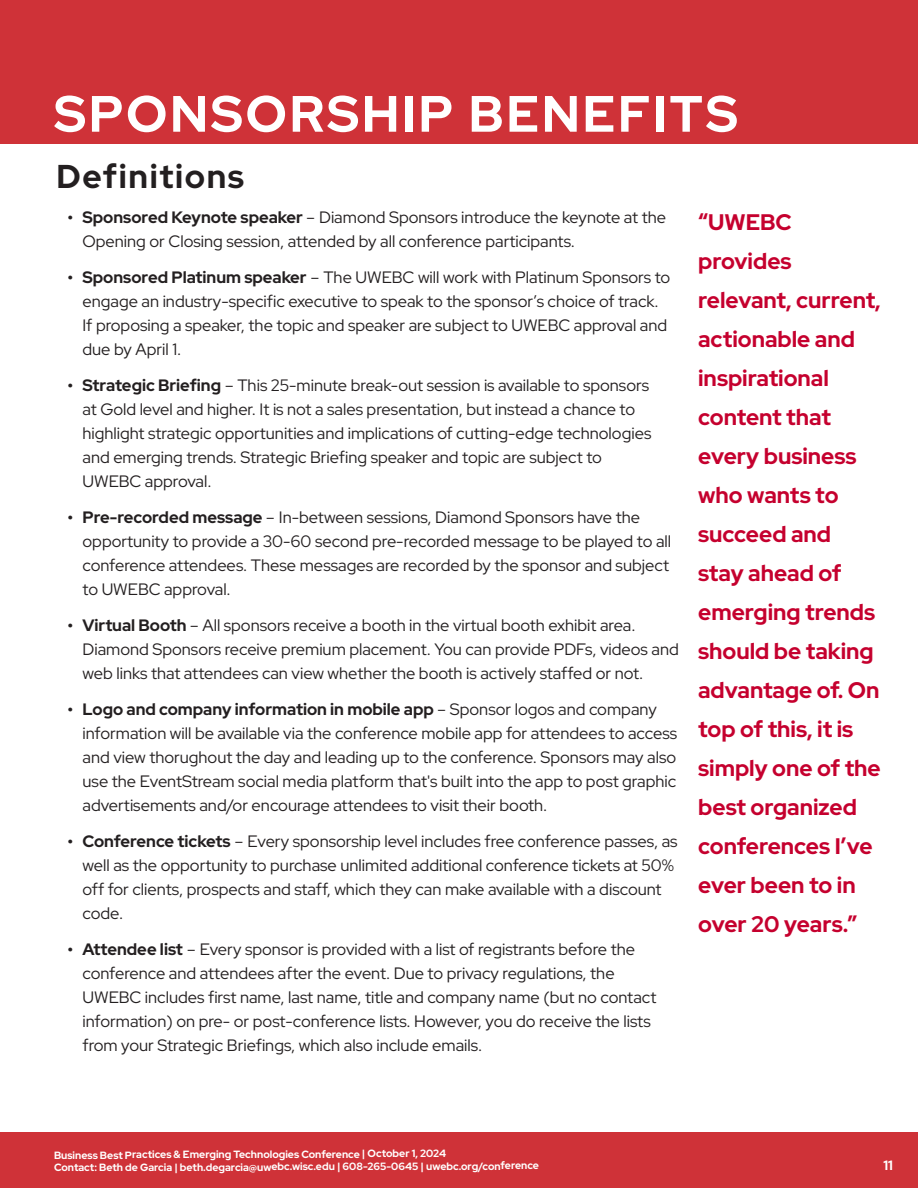
<style>
.page{position:relative;width:918px;height:1188px;background:#fff}
.page>*{position:absolute;margin:0;border:0;box-sizing:border-box;transform-origin:0 0}
.t1{font:700 51px "Red Hat Display";letter-spacing:.05em;color:#fff}
.t2{font:700 33px "Red Hat Display";letter-spacing:.05em;color:#231f20}
.Pull_Quote{font:700 22.5px/39px "Red Hat Display";color:#c5002e}
.Bullets{font:16.5px/24px "Red Hat Display";color:#231f20}
.t3{font:700 13.5px "Red Hat Display";color:#fff}
.t4{font:700 10.5px/12.5px "Red Hat Display";letter-spacing:-.005em;color:#fff}
.s1{font-weight:700}
.s2{font-family:"Red Hat Text"}
</style>
<div class="page">
<div style="left:0;top:1132px;width:918px;height:56px;background:#cf3238"></div>
<div style="left:0;top:0;width:918px;height:144px;background:#cf3238"></div>
<p class="t1" style="left:54px;top:81px;width:686px">SPONSORSHIP BENEFITS</p>
<p class="t2" style="left:56px;top:155px;width:189px">Definitions</p>
<p class="Bullets" style="left:82px;top:205px;width:585px;text-indent:-15px"><span class="s1">• Sponsored Keynote speaker</span> <span class="s2">–</span> Diamond Sponsors introduce the keynote at the<br>Opening or Closing session, attended by all conference participants.</p>
<p class="Bullets" style="left:82px;top:265px;width:589px;text-indent:-15px"><span class="s1">• Sponsored Platinum speaker</span> <span class="s2">–</span> The UWEBC will work with Platinum Sponsors to engage an industry-specific executive to speak to the sponsor’s choice of track.<br>If proposing a speaker, the topic and speaker are subject to UWEBC approval and due by April 1.</p>
<p class="Bullets" style="left:82px;top:373px;width:570px;text-indent:-15px"><span class="s1">• Strategic Briefing</span> <span class="s2">–</span> This 25-minute break-out session is available to sponsors at Gold level and higher. It is not a sales presentation, but instead a chance to highlight strategic opportunities and implications of cutting-edge technologies and emerging trends. Strategic Briefing speaker and topic are subject to UWEBC approval.</p>
<p class="Bullets" style="left:82px;top:505px;width:590px;text-indent:-15px"><span class="s1">• Pre-recorded message</span> <span class="s2">–</span> In-between sessions, Diamond Sponsors have the opportunity to provide a 30-60 second pre-recorded message to be played to all conference attendees. These messages are recorded by the sponsor and subject to UWEBC approval.</p>
<p class="Bullets" style="left:82px;top:613px;width:598px;text-indent:-15px"><span class="s1">• Virtual Booth</span> <span class="s2">–</span> All sponsors receive a booth in the virtual booth exhibit area.<br>Diamond Sponsors receive premium placement. You can provide PDFs, videos and web links that attendees can view whether the booth is actively staffed or not.</p>
<p class="Bullets" style="left:82px;top:697px;width:596px;text-indent:-15px"><span class="s1">• Logo and company information in mobile app</span> <span class="s2">–</span> Sponsor logos and company information will be available via the conference mobile app for attendees to access and view thorughout the day and leading up to the conference. Sponsors may also use the EventStream social media platform that's built into the app to post graphic advertisements and/or encourage attendees to visit their booth.</p>
<p class="Bullets" style="left:82px;top:829px;width:597px;text-indent:-15px"><span class="s1">• Conference tickets</span> <span class="s2">–</span> Every sponsorship level includes free conference passes, as well as the opportunity to purchase unlimited additional conference tickets at 50% off for clients, prospects and staff, which they can make available with a discount code.</p>
<p class="Bullets" style="left:82px;top:937px;width:576px;text-indent:-15px"><span class="s1">• Attendee list</span> <span class="s2">–</span> Every sponsor is provided with a list of registrants before the conference and attendees after the event. Due to privacy regulations, the UWEBC includes first name, last name, title and company name (but no contact information) on pre- or post-conference lists. However, you do receive the lists from your Strategic Briefings, which also include emails.</p>
<p class="Pull_Quote" style="left:698px;top:202px;width:184px">“UWEBC provides relevant, current, actionable and inspirational content that every business who wants to succeed and stay ahead of emerging trends should be taking advantage of. On top of this, it is simply one of the best organized conferences I’ve ever been to in over 20 years.”</p>
<p class="t4" style="left:54px;top:1148px;width:487px">Business Best Practices &amp; Emerging Technologies Conference | October 1, 2024<br>Contact: Beth de Garcia | beth.degarcia@uwebc.wisc.edu | 608-265-0645 | uwebc.org/conference</p>
<p class="t3" style="left:883px;top:1157px;width:11px">11</p>
</div>
